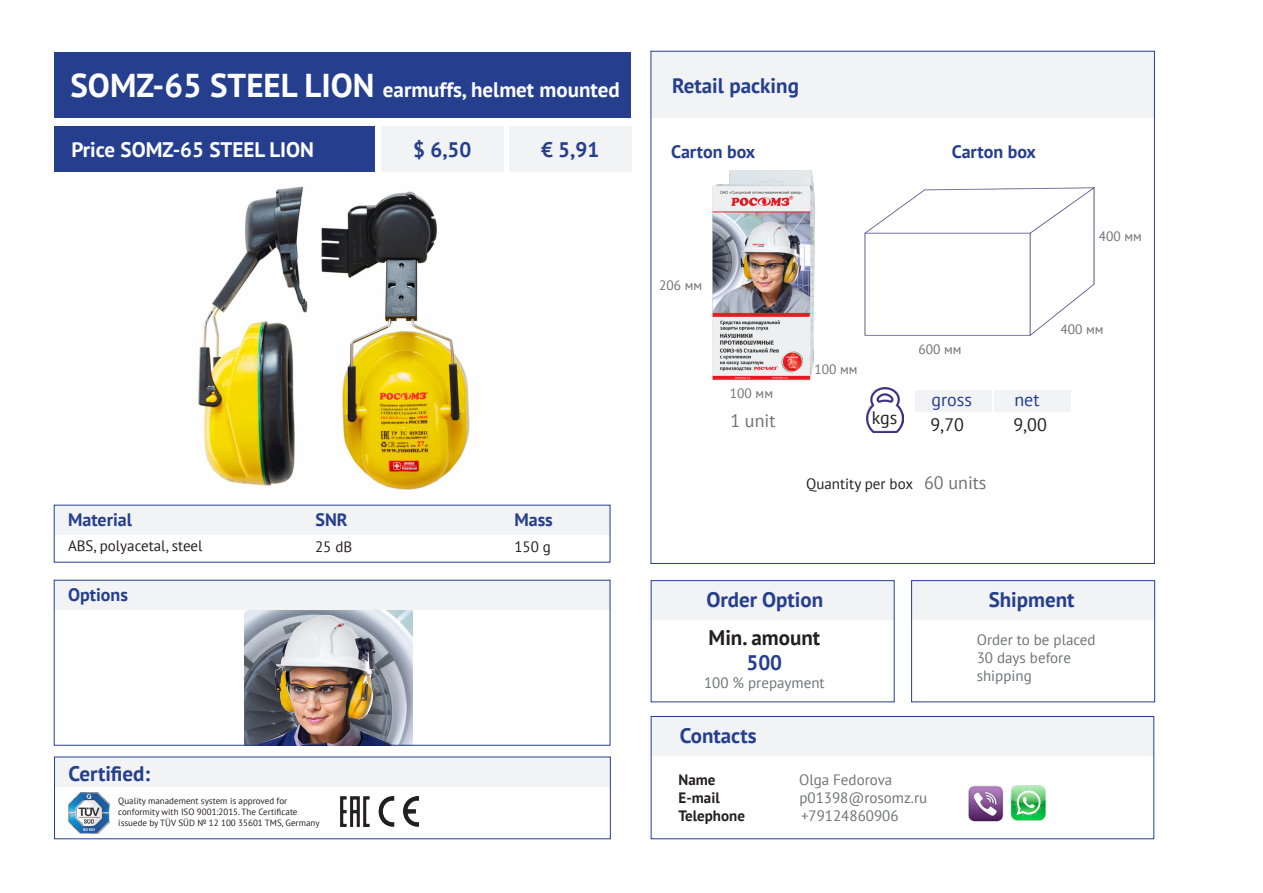
<style>
.page{position:relative;width:1263px;height:893px;background:#fff}
.page>*{position:absolute;margin:0;border:0;box-sizing:border-box;transform-origin:0 0}
.Заг_главный{font:700 21px "PT Sans";color:#253f8e}
.Заг_главный-2{font:700 21px "PT Sans";color:#fff}
.Заг_главный-3{font:700 21px "PT Sans";color:#231f20}
.Заг_главный-4{font:700 18px "PT Sans";color:#253f8e}
.t1{font:18px "PT Sans";color:#717275}
.t2{font:18px "PT Sans";color:#231f20}
.t3{font:18px "PT Sans";color:#253f8e}
.Заг_главный-5{font:15px "PT Sans";color:#717275}
.Заг_главный-6{font:15px "PT Sans";color:#231f20}
.Заг_главный-7{font:700 15px "PT Sans";color:#231f20}
.Заг_главный-8{font:13.5px "PT Sans";color:#717275}
.Заг_главный-9{font:9px "PT Sans";color:#231f20}
.s1{font-size:33px}
</style>
<div class="page">
<img style="left:244px;top:610px;width:168px;height:133px">
<div style="left:54px;top:580px;width:556px;height:30px;background:#f2f3f4"></div>
<div style="left:54px;top:580px;width:556px;height:165px;border:1px solid #253f8e"></div>
<div style="left:54px;top:506px;width:556px;height:29px;background:#f2f3f4"></div>
<div style="left:54px;top:52px;width:576px;height:65px;background:#253f8e"></div>
<div style="left:651px;top:51px;width:503px;height:67px;background:#f2f3f4"></div>
<div style="left:54px;top:757px;width:556px;height:30px;background:#f2f3f4"></div>
<img style="left:341px;top:797px;width:78px;height:29px">
<div style="left:651px;top:580px;width:243px;height:40px;background:#f2f3f4"></div>
<div style="left:911px;top:580px;width:244px;height:40px;background:#f2f3f4"></div>
<div style="left:651px;top:716px;width:503px;height:40px;background:#f2f3f4"></div>
<img style="left:968px;top:785px;width:78px;height:37px">
<div style="left:651px;top:580px;width:243px;height:122px;border:1px solid #253f8e"></div>
<div style="left:911px;top:580px;width:244px;height:122px;border:1px solid #253f8e"></div>
<div style="left:651px;top:716px;width:503px;height:123px;border:1px solid #253f8e"></div>
<img style="left:68px;top:792px;width:42px;height:42px">
<div style="left:54px;top:127px;width:321px;height:45px;background:#253f8e"></div>
<div style="left:381px;top:126px;width:123px;height:46px;background:#f2f3f4"></div>
<div style="left:509px;top:126px;width:122px;height:46px;background:#f2f3f4"></div>
<img style="left:198px;top:186px;width:272px;height:304px">
<img style="left:197px;top:615px;width:198px;height:130px">
<img style="left:712px;top:170px;width:103px;height:211px">
<img style="left:864px;top:187px;width:231px;height:149px">
<div style="left:994px;top:391px;width:77px;height:21px;background:#f2f3f4"></div>
<div style="left:915px;top:391px;width:77px;height:21px;background:#f2f3f4"></div>
<img style="left:867px;top:388px;width:37px;height:45px">
<p class="Заг_главный-2" style="left:70px;top:76px;width:551px"><span class="s1">SOMZ-65 STEEL LION</span> earmuffs, helmet mounted</p>
<p class="Заг_главный-2" style="left:71px;top:136px;width:244px">Price SOMZ-65 STEEL LION</p>
<p class="Заг_главный" style="left:413px;top:136px;width:60px">$ 6,50</p>
<p class="Заг_главный" style="left:541px;top:136px;width:60px">€ 5,91</p>
<p class="Заг_главный-4" style="left:68px;top:508px;width:66px">Material</p>
<p class="Заг_главный-6" style="left:68px;top:536px;width:136px">ABS, polyacetal, steel</p>
<p class="Заг_главный-4" style="left:68px;top:583px;width:61px">Options</p>
<p class="Заг_главный-4" style="left:315px;top:508px;width:34px">SNR</p>
<p class="Заг_главный-6" style="left:315px;top:537px;width:39px">25 dB</p>
<p class="Заг_главный" style="left:68px;top:760px;width:83px">Certified:</p>
<p class="Заг_главный-9" style="left:118px;top:795px;width:170px">Quality manadement system is approved for</p>
<p class="Заг_главный-9" style="left:118px;top:806px;width:181px">conformity with ISO 9001:2015. The Certificate</p>
<p class="Заг_главный-9" style="left:118px;top:817px;width:203px">issuede by TÜV SÜD № 12 100 35601 TMS, Germany</p>
<p class="Заг_главный-4" style="left:514px;top:508px;width:40px">Mass</p>
<p class="Заг_главный-6" style="left:514px;top:537px;width:38px">150 g</p>
<p class="Заг_главный" style="left:672px;top:72px;width:128px">Retail packing</p>
<p class="Заг_главный-4" style="left:671px;top:140px;width:86px">Carton box</p>
<p class="Заг_главный-4" style="left:952px;top:140px;width:86px">Carton box</p>
<p class="Заг_главный-8" style="left:659px;top:276px;width:45px">206 мм</p>
<p class="Заг_главный-8" style="left:730px;top:385px;width:45px">100 мм</p>
<p class="t1" style="left:730px;top:409px;width:47px">1 unit</p>
<p class="Заг_главный-8" style="left:1099px;top:228px;width:45px">400 мм</p>
<p class="Заг_главный-8" style="left:814px;top:361px;width:45px">100 мм</p>
<p class="t2" style="left:872px;top:406px;width:27px">kgs</p>
<p class="Заг_главный-8" style="left:918px;top:341px;width:45px">600 мм</p>
<p class="t3" style="left:931px;top:388px;width:42px">gross</p>
<p class="t2" style="left:930px;top:413px;width:35px">9,70</p>
<p class="Заг_главный-6" style="left:806px;top:474px;width:108px">Quantity per box</p>
<p class="t1" style="left:924px;top:471px;width:64px">60 units</p>
<p class="Заг_главный-8" style="left:1060px;top:320px;width:45px">400 мм</p>
<p class="t3" style="left:1014px;top:388px;width:27px">net</p>
<p class="t2" style="left:1013px;top:413px;width:35px">9,00</p>
<p class="Заг_главный" style="left:706px;top:585px;width:118px">Order Option</p>
<p class="Заг_главный-3" style="left:708px;top:623px;width:113px">Min. amount</p>
<p class="Заг_главный" style="left:746px;top:649px;width:37px">500</p>
<p class="Заг_главный-5" style="left:704px;top:673px;width:122px">100 % prepayment</p>
<p class="Заг_главный" style="left:680px;top:721px;width:78px">Contacts</p>
<p class="Заг_главный-7" style="left:679px;top:770px;width:38px">Name</p>
<p class="Заг_главный-5" style="left:799px;top:770px;width:95px">Olga Fedorova</p>
<p class="Заг_главный-7" style="left:679px;top:788px;width:43px">E-mail</p>
<p class="Заг_главный-5" style="left:799px;top:788px;width:129px">p01398@rosomz.ru</p>
<p class="Заг_главный-7" style="left:679px;top:806px;width:68px">Telephone</p>
<p class="Заг_главный-5" style="left:801px;top:806px;width:99px">+79124860906</p>
<p class="Заг_главный" style="left:989px;top:585px;width:87px">Shipment</p>
<p class="Заг_главный-5" style="left:977px;top:630px;width:120px">Order to be placed</p>
<p class="Заг_главный-5" style="left:977px;top:648px;width:96px">30 days before</p>
<p class="Заг_главный-5" style="left:977px;top:666px;width:57px">shipping</p>
</div>
